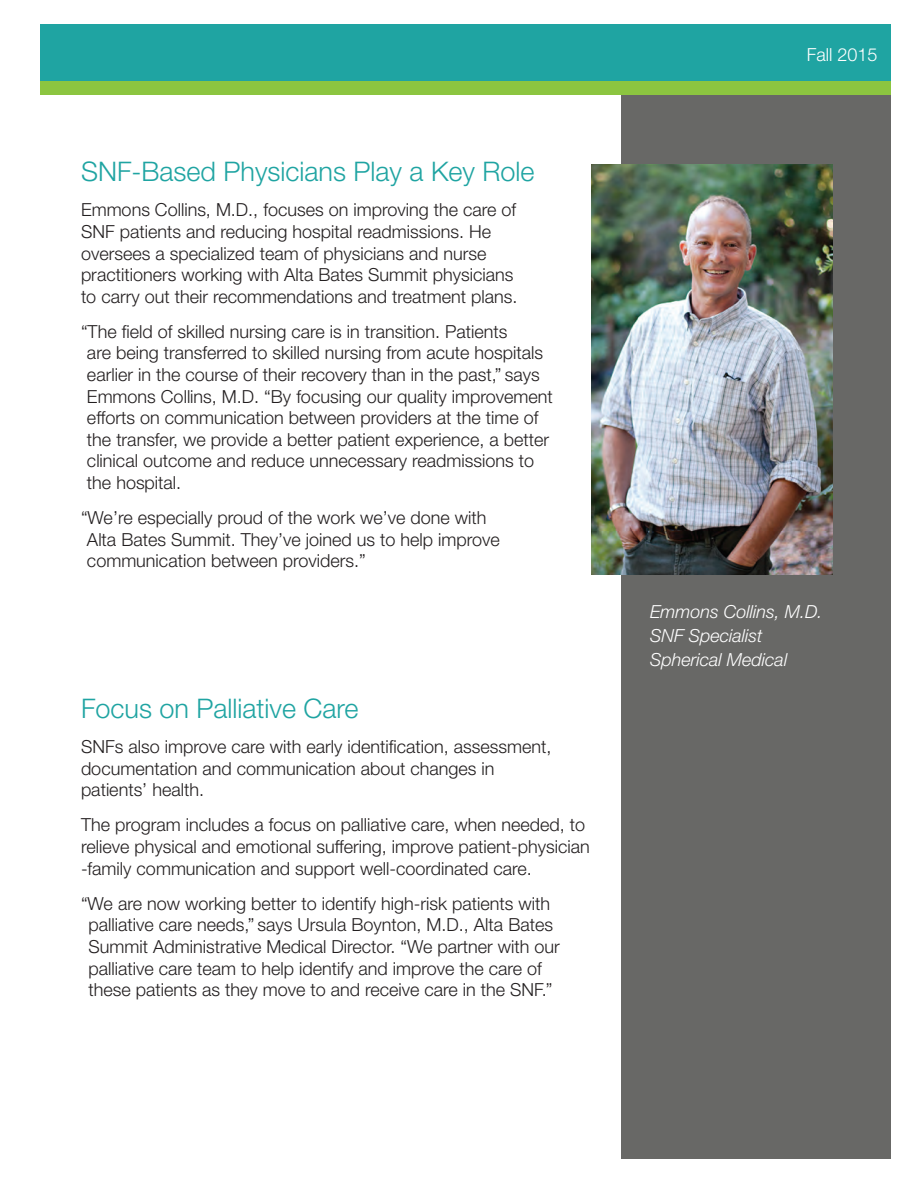
<style>
.page{position:relative;width:918px;height:1188px;background:#fff}
.page>*{position:absolute;margin:0;border:0;box-sizing:border-box;transform-origin:0 0}
.t1{font:300 27px "Helvetica Neue LT Std";color:#1fa4a2}
.t2{font:300 18px/21.6px "Helvetica Neue LT Std";color:#231f20}
.t3{font:italic 300 18px/24px "Helvetica Neue LT Std";color:#fff}
.t4{font:300 18px "Helvetica Neue LT Std";color:#fff}
</style>
<div class="page">
<div style="left:621px;top:94px;width:270px;height:1065px;background:#686866"></div>
<div style="left:40px;top:25px;width:851px;height:56px;background:#1fa4a2"></div>
<div style="left:40px;top:81px;width:851px;height:13px;background:#8cc540"></div>
<img style="left:591px;top:164px;width:241px;height:411px">
<h1 class="t1" style="left:81px;top:155px;width:455px">SNF-Based Physicians Play a Key Role</h1>
<p class="t2" style="left:81px;top:199px;width:438px">Emmons Collins, M.D., focuses on improving the care of SNF patients and reducing hospital readmissions. He oversees a specialized team of physicians and nurse practitioners working with Alta Bates Summit physicians to carry out their recommendations and treatment plans.</p>
<p class="t2" style="left:87px;top:320px;width:467px;text-indent:-6px">“The field of skilled nursing care is in transition. Patients<br>are being transferred to skilled nursing from acute hospitals earlier in the course of their recovery than in the past,” says Emmons Collins, M.D. “By focusing our quality improvement efforts on communication between providers at the time of the transfer, we provide a better patient experience, a better clinical outcome and reduce unnecessary readmissions to the hospital.</p>
<p class="t2" style="left:87px;top:507px;width:414px;text-indent:-6px">“We’re especially proud of the work we’ve done with<br>Alta Bates Summit. They’ve joined us to help improve communication between providers.”</p>
<h1 class="t1" style="left:81px;top:692px;width:279px">Focus on Palliative Care</h1>
<p class="t2" style="left:81px;top:736px;width:472px">SNFs also improve care with early identification, assessment, documentation and communication about changes in patients’ health.</p>
<p class="t2" style="left:81px;top:814px;width:510px">The program includes a focus on palliative care, when needed, to relieve physical and emotional suffering, improve patient-physician -family communication and support well-coordinated care.</p>
<p class="t2" style="left:81px;top:892px;width:480px;text-align:center">“We are now working better to identify high-risk patients with palliative care needs,” says Ursula Boynton, M.D., Alta Bates Summit Administrative Medical Director. “We partner with our palliative care team to help identify and improve the care of these patients as they move to and receive care in the SNF.”</p>
<p class="t4" style="left:807px;top:43px;width:72px">Fall 2015</p>
<p class="t3" style="left:650px;top:599px;width:174px">Emmons Collins, M.D.<br>SNF Specialist<br>Spherical Medical</p>
</div>
